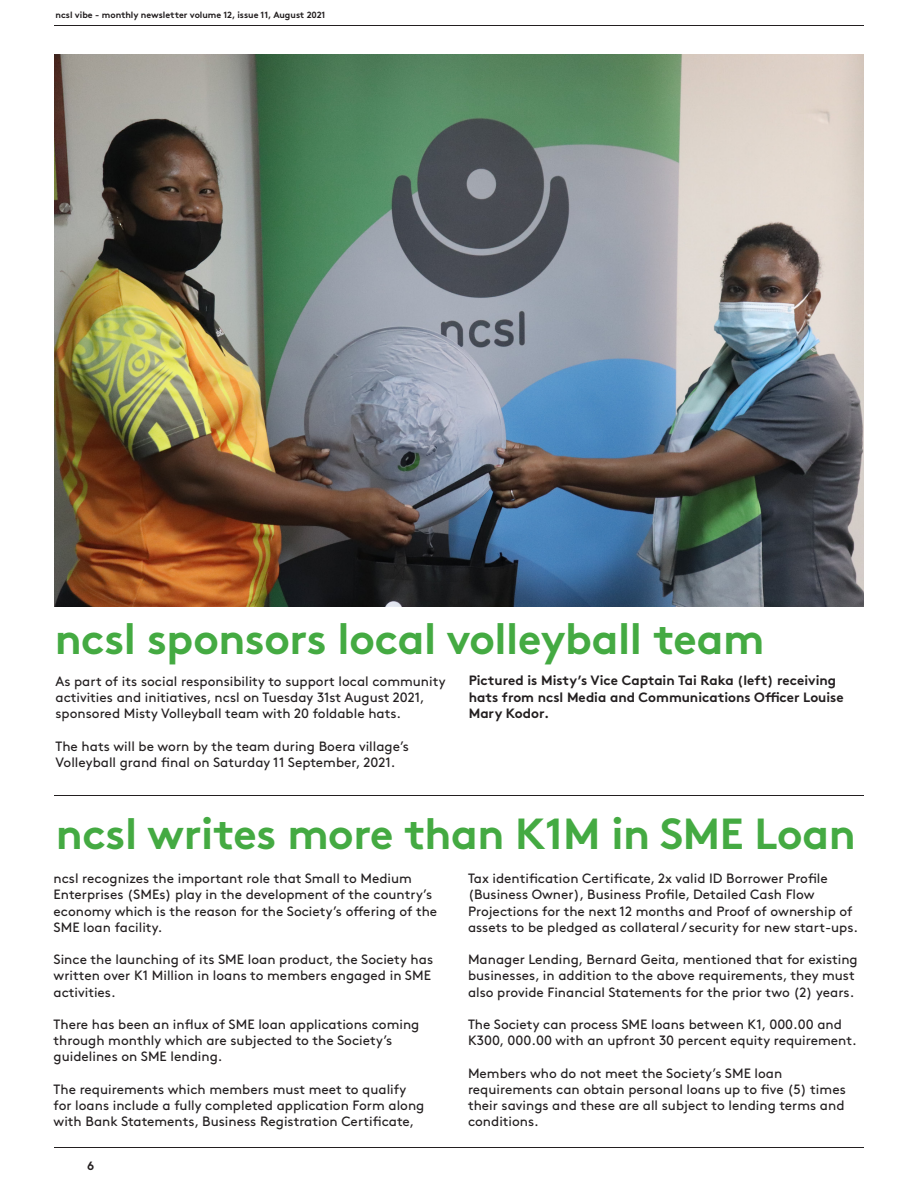
<style>
.page{position:relative;width:918px;height:1188px;background:#fff}
.page>*{position:absolute;margin:0;border:0;box-sizing:border-box;transform-origin:0 0}
.t1{font:700 43.5px "Brown";letter-spacing:-.01em;color:#44aa42}
.t2{font:13.5px/16.2px "Brown";color:#231f20}
.t3{font:700 13.5px/16.2px "Brown";color:#231f20}
.t4{font:700 12px "Brown";color:#231f20}
.t5{font:700 9px "Brown";color:#231f20}
</style>
<div class="page">
<hr style="left:54px;top:1147px;width:810px;height:1px;background:#231f20">
<hr style="left:54px;top:795px;width:810px;height:1px;background:#231f20">
<hr style="left:54px;top:25px;width:810px;height:1px;background:#231f20">
<img style="left:54px;top:54px;width:809px;height:553px">
<p class="t5" style="left:56px;top:7px;width:271px">ncsl vibe - monthly newsletter volume 12, issue 11, August 2021</p>
<p class="t1" style="left:55px;top:604px;width:711px">ncsl sponsors local volleyball team</p>
<p class="t2" style="left:56px;top:672px;width:392px">As part of its social responsibility to support local community activities and initiatives, ncsl on Tuesday 31st August 2021, sponsored Misty Volleyball team with 20 foldable hats.</p>
<p class="t2" style="left:56px;top:737px;width:355px">The hats will be worn by the team during Boera village’s<br>Volleyball grand final on Saturday 11 September, 2021.</p>
<p class="t3" style="left:469px;top:671px;width:377px">Pictured is Misty’s Vice Captain Tai Raka (left) receiving hats from ncsl Media and Communications Officer Louise<br>Mary Kodor.</p>
<p class="t1" style="left:56px;top:799px;width:801px">ncsl writes more than K1M in SME Loan</p>
<p class="t2" style="left:54px;top:869px;width:385px">ncsl recognizes the important role that Small to Medium Enterprises (SMEs) play in the development of the country’s economy which is the reason for the Society’s offering of the SME loan facility.</p>
<p class="t2" style="left:54px;top:950px;width:381px">Since the launching of its SME loan product, the Society has written over K1 Million in loans to members engaged in SME activities.</p>
<p class="t2" style="left:54px;top:1015px;width:367px">There has been an influx of SME loan applications coming through monthly which are subjected to the Society’s guidelines on SME lending.</p>
<p class="t2" style="left:54px;top:1080px;width:372px">The requirements which members must meet to qualify for loans include a fully completed application Form along with Bank Statements, Business Registration Certificate,</p>
<p class="t4" style="left:87px;top:1157px;width:9px">6</p>
<p class="t2" style="left:468px;top:869px;width:392px">Tax identification Certificate, 2x valid ID Borrower Profile (Business Owner), Business Profile, Detailed Cash Flow Projections for the next 12 months and Proof of ownership of assets to be pledged as collateral / security for new start-ups.</p>
<p class="t2" style="left:468px;top:950px;width:391px">Manager Lending, Bernard Geita, mentioned that for existing businesses, in addition to the above requirements, they must also provide Financial Statements for the prior two (2) years.</p>
<p class="t2" style="left:468px;top:1015px;width:390px">The Society can process SME loans between K1, 000.00 and<br>K300, 000.00 with an upfront 30 percent equity requirement.</p>
<p class="t2" style="left:468px;top:1064px;width:379px">Members who do not meet the Society’s SME loan requirements can obtain personal loans up to five (5) times their savings and these are all subject to lending terms and conditions.</p>
</div>
